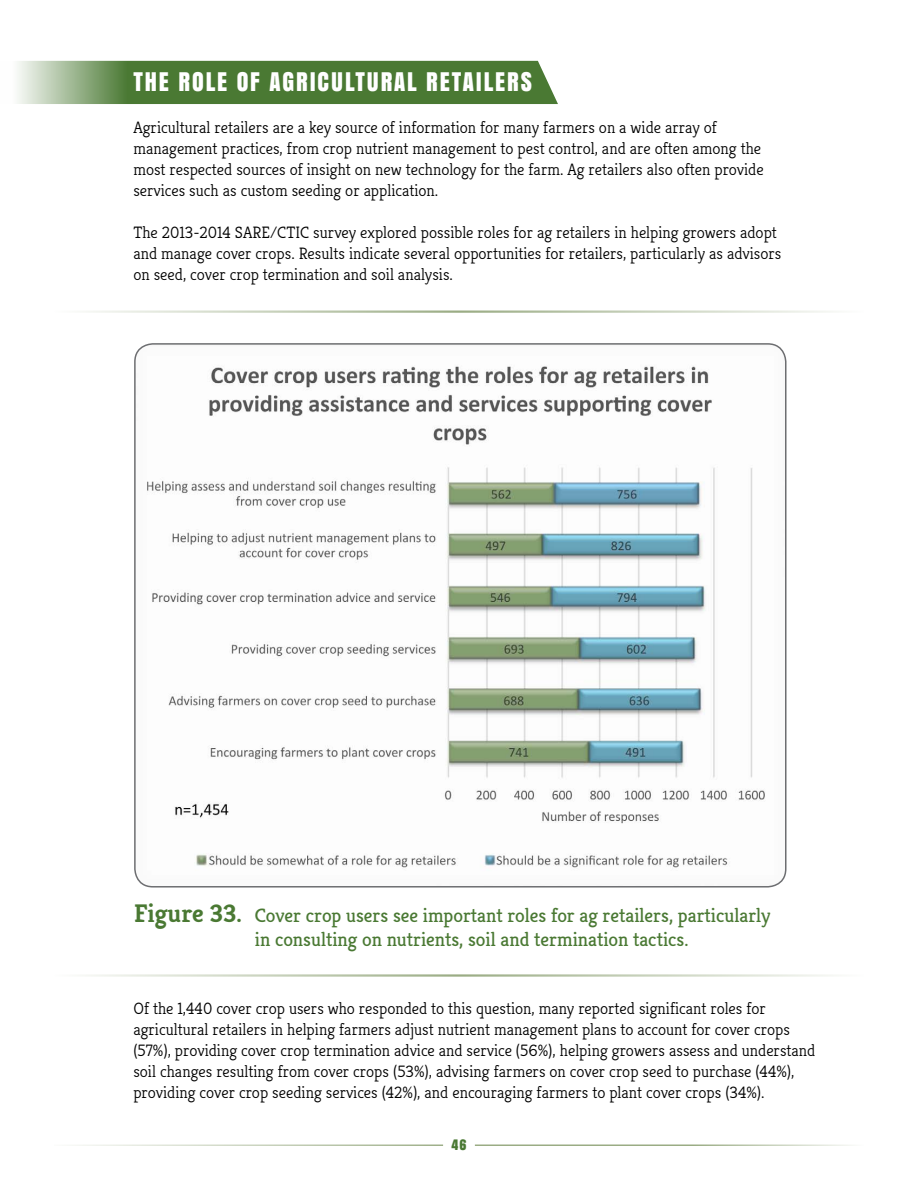
<style>
.page{position:relative;width:918px;height:1188px;background:#fff}
.page>*{position:absolute;margin:0;border:0;box-sizing:border-box;transform-origin:0 0}
.t1{font:24px "Anton";letter-spacing:.08em;color:#fff}
.t2{font:19.5px/24px "Kreon";color:#4a7933}
.t3{font:300 16.5px/21px "Kreon";color:#000}
.t4{font:13.5px "Anton";color:#4a7933}
.s1{font-weight:700;font-size:25.5px}
</style>
<div class="page">
<hr style="left:54px;top:1144px;width:389px;height:2px;background:#9aac84">
<hr style="left:475px;top:1144px;width:389px;height:2px;background:#9aac84">
<svg style="left:17px;top:61px;width:541px;height:43px;background:#5e884a"></svg>
<hr style="left:54px;top:310px;width:810px;height:3px;background:#9aac84">
<hr style="left:54px;top:974px;width:810px;height:3px;background:#9aac84">
<img style="left:135px;top:344px;width:649px;height:541px">
<h1 class="t1" style="left:133px;top:63px;width:236px">THE ROLE OF AGRICULTURA</h1>
<h1 class="t1" style="left:407px;top:63px;width:101px">L RETAILERS</h1>
<p class="t3" style="left:133px;top:118px;width:632px">Agricultural retailers are a key source of information for many farmers on a wide array of management practices, from crop nutrient management to pest control, and are often among the most respected sources of insight on new technology for the farm. Ag retailers also often provide services such as custom seeding or application.</p>
<p class="t3" style="left:133px;top:223px;width:650px">The 2013-2014 SARE/CTIC survey explored possible roles for ag retailers in helping growers adopt and manage cover crops. Results indicate several opportunities for retailers, particularly as advisors on seed, cover crop termination and soil analysis.</p>
<p class="t2" style="left:255px;top:903px;width:517px;text-indent:-121px"><span class="s1">Figure 33.</span> Cover crop users see important roles for ag retailers, particularly in consulting on nutrients, soil and termination tactics.</p>
<p class="t3" style="left:133px;top:998px;width:684px">Of the 1,440 cover crop users who responded to this question, many reported significant roles for agricultural retailers in helping farmers adjust nutrient management plans to account for cover crops (57%), providing cover crop termination advice and service (56%), helping growers assess and understand soil changes resulting from cover crops (53%), advising farmers on cover crop seed to purchase (44%), providing cover crop seeding services (42%), and encouraging farmers to plant cover crops (34%).</p>
<p class="t4" style="left:451px;top:1134px;width:17px">46</p>
</div>
